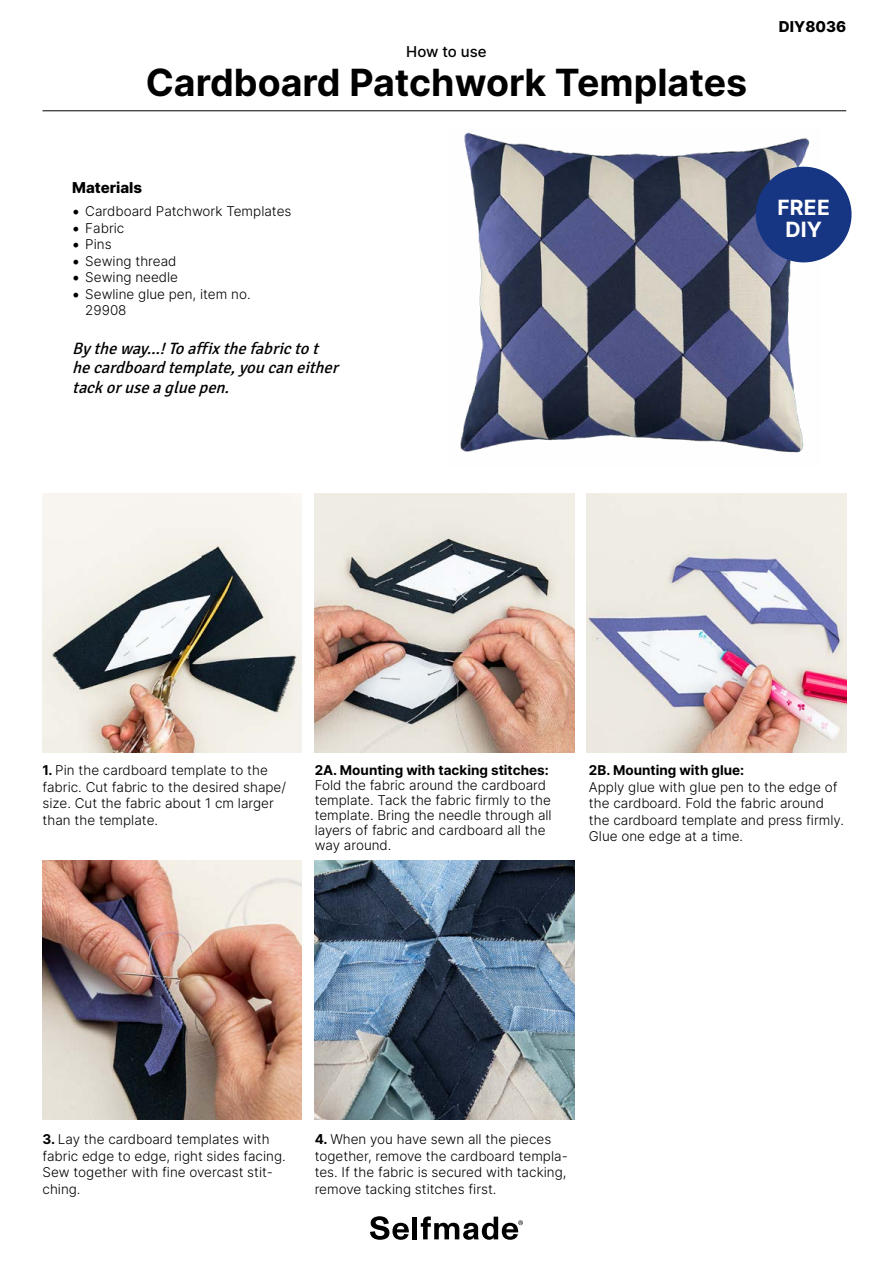
<style>
.page{position:relative;width:893px;height:1263px;background:#fff}
.page>*{position:absolute;margin:0;border:0;box-sizing:border-box;transform-origin:0 0}
.t1{font:700 37.5px "Inter";color:#000}
.t2{font:700 21px/22.5px "Inter";letter-spacing:.01em;color:#fff;text-align:center}
.t3{font:italic 16.5px/19.8px "Signika";color:#000}
.t4{font:800 15px "Inter";color:#000}
.t5{font:500 15px "Inter";color:#000}
.t6{font:300 13.5px/16.5px "Inter";color:#000}
.t7{font:700 13.5px "Inter";color:#000}
.s1{font-family:"Minion Pro";font-weight:400;font-size:18px}
.s2{font-weight:700}
</style>
<div class="page">
<img style="left:43px;top:493px;width:259px;height:260px">
<img style="left:43px;top:860px;width:259px;height:260px">
<img style="left:315px;top:860px;width:259px;height:260px">
<img style="left:315px;top:493px;width:259px;height:260px">
<img style="left:587px;top:493px;width:259px;height:260px">
<svg style="left:370px;top:1216px;width:39px;height:24px"></svg>
<hr style="left:413px;top:1216px;width:4px;height:23px;background:#000">
<svg style="left:421px;top:1216px;width:102px;height:24px"></svg>
<img style="left:460px;top:132px;width:361px;height:321px">
<hr style="left:43px;top:111px;width:803px;height:1px;background:#000">
<div style="left:756px;top:167px;width:95px;height:95px;background:#163683;border-radius:50%"></div>
<p class="t5" style="left:406px;top:41px;width:82px">How to use</p>
<h1 class="t1" style="left:146px;top:55px;width:603px">Cardboard Patchwork Templates</h1>
<p class="t4" style="left:72px;top:177px;width:71px">Materials</p>
<p class="t6" style="left:73px;top:203px;width:220px"><span class="s1">•</span> Cardboard Patchwork Templates</p>
<p class="t6" style="left:73px;top:219px;width:53px"><span class="s1">•</span> Fabric</p>
<p class="t6" style="left:73px;top:236px;width:41px"><span class="s1">•</span> Pins</p>
<p class="t6" style="left:73px;top:252px;width:105px"><span class="s1">•</span> Sewing thread</p>
<p class="t6" style="left:73px;top:269px;width:107px"><span class="s1">•</span> Sewing needle</p>
<p class="t6" style="left:85px;top:285px;width:167px;text-indent:-13px"><span class="s1">•</span> Sewline glue pen, item no.<br>29908</p>
<p class="t3" style="left:72px;top:338px;width:272px">Bytheway...!Toaffixthefabrictot hecardboardtemplate,youcaneither tackoruseagluepen.</p>
<p class="t4" style="left:779px;top:15px;width:69px">DIY8036</p>
<h2 class="t2" style="left:777px;top:196px;width:54px">FREE<br>DIY</h2>
<p class="t6" style="left:43px;top:762px;width:245px"><span class="s2">1.</span> Pin the cardboard template to the fabric. Cut fabric to the desired shape/ size. Cut the fabric about 1 cm larger than the template.</p>
<p class="t7" style="left:315px;top:760px;width:236px">2A. Mounting with tacking stitches:</p>
<p class="t6" style="left:315px;top:777px;width:239px;line-height:15px">Fold the fabric around the cardboard template. Tack the fabric firmly to the template. Bring the needle through all layers of fabric and cardboard all the way around.</p>
<p class="t7" style="left:589px;top:760px;width:157px">2B. Mounting with glue:</p>
<p class="t6" style="left:589px;top:778px;width:257px">Apply glue with glue pen to the edge of the cardboard. Fold the fabric around the cardboard template and press firmly.<br>Glue one edge at a time.</p>
<p class="t6" style="left:43px;top:1130px;width:245px"><span class="s2">3.</span> Lay the cardboard templates with fabric edge to edge, right sides facing.<br>Sew together with fine overcast stit&shy;ching.</p>
<p class="t6" style="left:315px;top:1131px;width:255px"><span class="s2">4.</span> When you have sewn all the pieces together, remove the cardboard templa&shy;tes. If the fabric is secured with tacking, remove tacking stitches first.</p>
</div>
